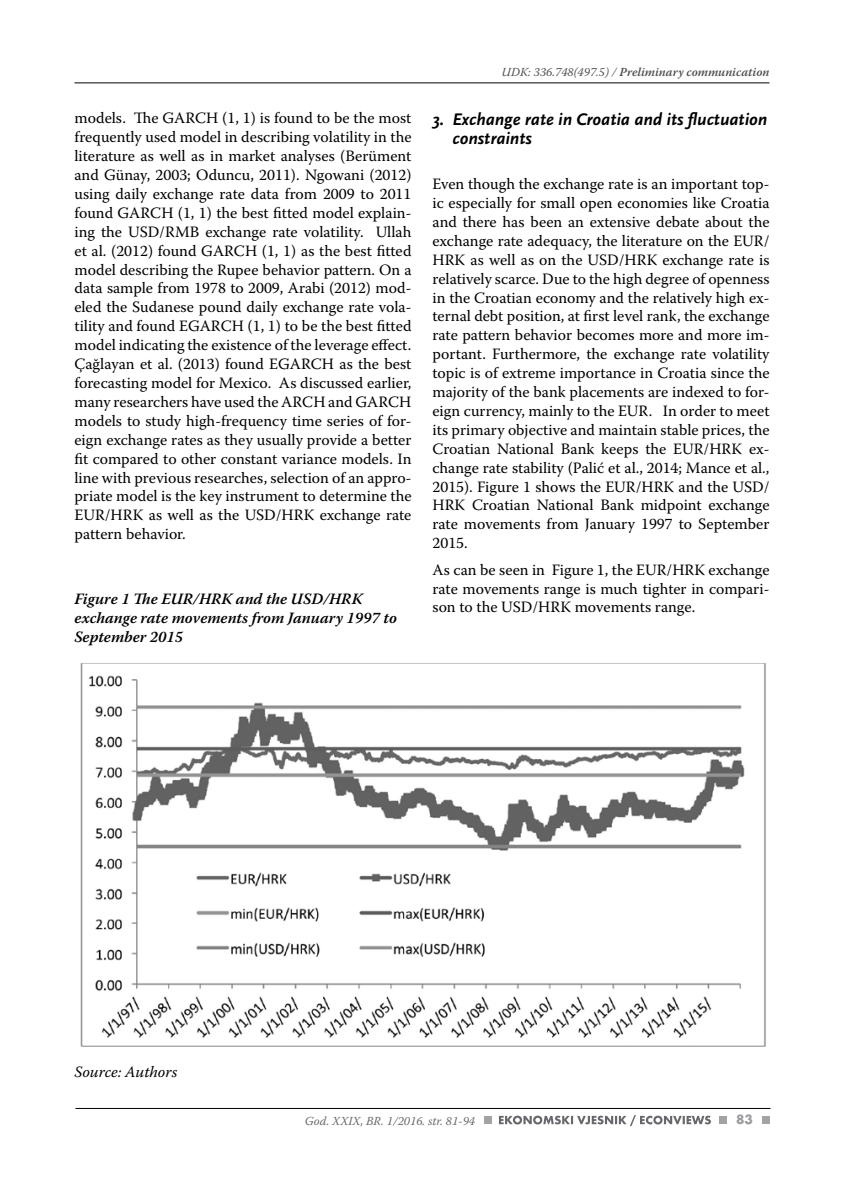
<style>
.page{position:relative;width:844px;height:1191px;background:#fff}
.page>*{position:absolute;margin:0;border:0;box-sizing:border-box;transform-origin:0 0}
.t1{font:italic 700 17.5px/19.2px "Scala Sans Pro";color:#000}
.t2{font:15.75px/18.9px "Warnock Pro";color:#000;text-align:justify}
.t3{font:italic 600 15.75px/18.9px "Warnock Pro";color:#000}
.t4{font:italic 15.75px "Warnock Pro";color:#000}
.t5{font:700 14px "Futura TOT";color:#9c9ca0}
.t6{font:italic 600 12.25px "Warnock Pro";color:#504f53}
.t7{font:italic 12.25px "Warnock Pro";color:#68676c}
.s1{font-weight:400}
</style>
<div class="page">
<hr style="left:74px;top:83px;width:695px;height:1px;background:#000">
<hr style="left:75px;top:1108px;width:695px;height:1px;background:#000">
<div style="left:483px;top:1115px;width:8px;height:8px;background:#a3a3a7"></div>
<div style="left:718px;top:1115px;width:8px;height:8px;background:#a3a3a7"></div>
<div style="left:761px;top:1115px;width:8px;height:8px;background:#a3a3a7"></div>
<svg style="left:499px;top:1115px;width:211px;height:11px"></svg>
<img style="left:80px;top:663px;width:686px;height:384px">
<p class="t2" style="left:74px;top:108px;width:338px">models. The GARCH (1, 1) is found to be the most frequently used model in describing volatility in the literature as well as in market analyses (Berüment and Günay, 2003; Oduncu, 2011). Ngowani (2012) using daily exchange rate data from 2009 to 2011 found GARCH (1, 1) the best fitted model explain&shy;ing the USD/RMB exchange rate volatility. Ullah et al. (2012) found GARCH (1, 1) as the best fitted model describing the Rupee behavior pattern. On a data sample from 1978 to 2009, Arabi (2012) mod&shy;eled the Sudanese pound daily exchange rate vola&shy;tility and found EGARCH (1, 1) to be the best fitted model indicating the existence of the leverage effect.<br>Çağlayan et al. (2013) found EGARCH as the best forecasting model for Mexico. As discussed earlier, many researchers have used the ARCH and GARCH models to study high-frequency time series of for&shy;eign exchange rates as they usually provide a better fit compared to other constant variance models. In line with previous researches, selection of an appro&shy;priate model is the key instrument to determine the EUR/HRK as well as the USD/HRK exchange rate pattern behavior.</p>
<p class="t3" style="left:74px;top:589px;width:324px">Figure 1 The EUR/HRK and the USD/HRK exchange rate movements from January 1997 to<br>September 2015</p>
<p class="t6" style="left:502px;top:65px;width:269px"><span class="s1">UDK: 336.748(497.5) /</span> Preliminary communication</p>
<p class="t1" style="left:452px;top:109px;width:316px;text-indent:-20px">3. Exchange rate in Croatia and its fluctuation constraints</p>
<p class="t2" style="left:432px;top:174px;width:338px">Even though the exchange rate is an important top&shy;ic especially for small open economies like Croatia and there has been an extensive debate about the exchange rate adequacy, the literature on the EUR/ HRK as well as on the USD/HRK exchange rate is relatively scarce. Due to the high degree of openness in the Croatian economy and the relatively high ex&shy;ternal debt position, at first level rank, the exchange rate pattern behavior becomes more and more im&shy;portant. Furthermore, the exchange rate volatility topic is of extreme importance in Croatia since the majority of the bank placements are indexed to for&shy;eign currency, mainly to the EUR. In order to meet its primary objective and maintain stable prices, the Croatian National Bank keeps the EUR/HRK ex&shy;change rate stability (Palić et al., 2014; Mance et al., 2015). Figure 1 shows the EUR/HRK and the USD/ HRK Croatian National Bank midpoint exchange rate movements from January 1997 to September 2015.</p>
<p class="t2" style="left:432px;top:560px;width:338px">As can be seen in Figure 1, the EUR/HRK exchange rate movements range is much tighter in compari&shy;son to the USD/HRK movements range.</p>
<p class="t4" style="left:74px;top:1062px;width:104px">Source: Authors</p>
<p class="t7" style="left:305px;top:1113px;width:172px">God. XXIX, BR. 1/2016. str. 81-94</p>
<p class="t5" style="left:736px;top:1111px;width:18px">83</p>
</div>
